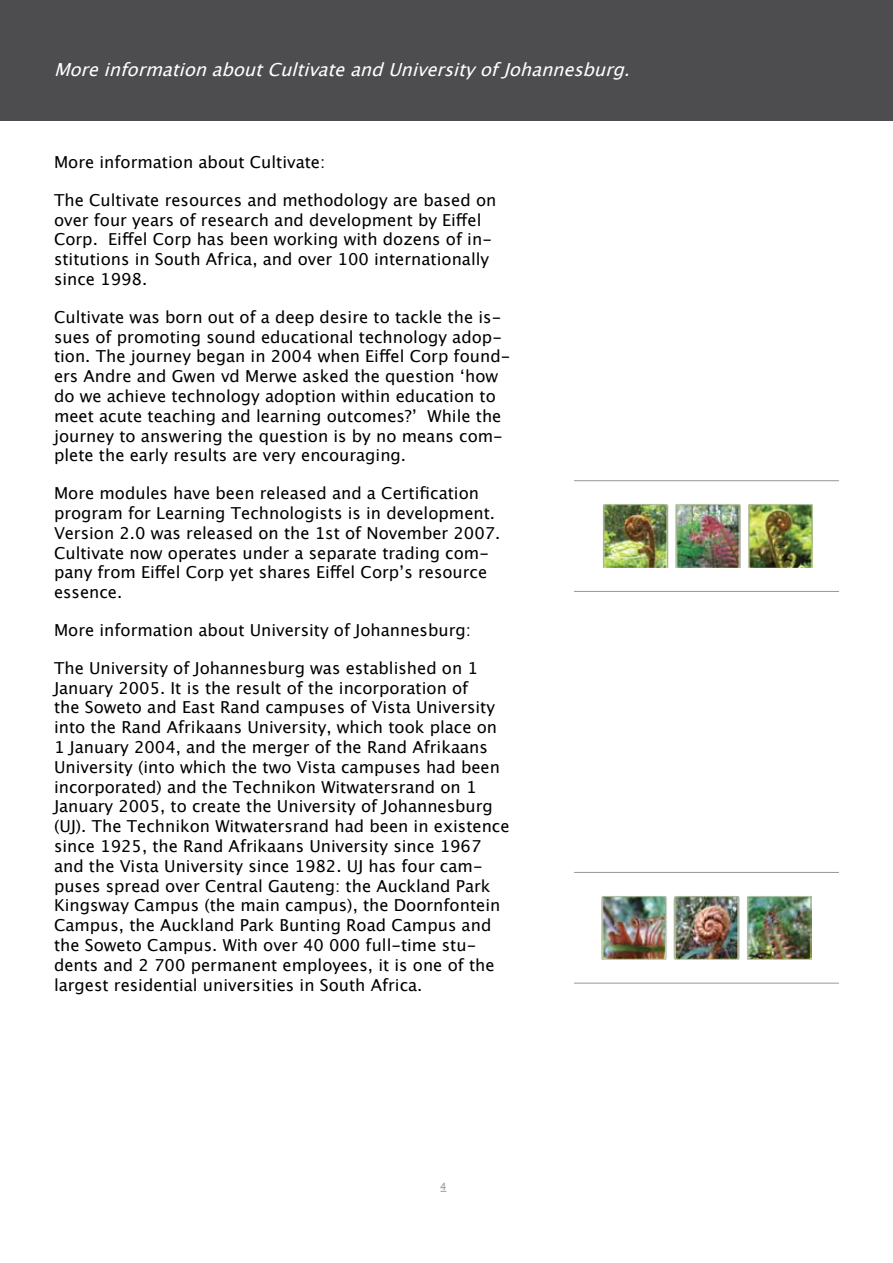
<style>
.page{position:relative;width:893px;height:1263px;background:#fff}
.page>*{position:absolute;margin:0;border:0;box-sizing:border-box;transform-origin:0 0}
.t1{font:italic 18px "Lucida Grande";color:#fff}
.t2{font:16.5px/19.8px "Lucida Grande";color:#000}
.t3{font:10.5px "Arial";color:#95979a}
</style>
<div class="page">
<div style="left:0;top:0;width:893px;height:120px;background:#4d4d4f"></div>
<img style="left:601px;top:895px;width:211px;height:64px">
<hr style="left:574px;top:872px;width:265px;height:1px;background:#95979a">
<hr style="left:574px;top:983px;width:265px;height:1px;background:#95979a">
<img style="left:603px;top:503px;width:209px;height:65px">
<hr style="left:574px;top:480px;width:265px;height:1px;background:#95979a">
<hr style="left:574px;top:591px;width:265px;height:1px;background:#95979a">
<p class="t1" style="left:54px;top:59px;width:586px">MoreinformationaboutCultivateandUniversityofJohannesburg.</p>
<p class="t2" style="left:54px;top:152px;width:273px">More information about Cultivate:</p>
<p class="t2" style="left:54px;top:190px;width:444px">The Cultivate resources and methodology are based on over four years of research and development by Eiffel Corp. Eiffel Corp has been working with dozens of in&shy;stitutions in South Africa, and over 100 internationally since 1998.</p>
<p class="t2" style="left:54px;top:307px;width:458px">Cultivate was born out of a deep desire to tackle the is&shy;sues of promoting sound educational technology adop&shy;tion. The journey began in 2004 when Eiffel Corp found&shy;ers Andre and Gwen vd Merwe asked the question ‘how do we achieve technology adoption within education to meet acute teaching and learning outcomes?’ While the journey to answering the question is by no means com&shy;plete the early results are very encouraging.</p>
<p class="t2" style="left:54px;top:483px;width:448px">More modules have been released and a Certification program for Learning Technologists is in development.<br>Version 2.0 was released on the 1st of November 2007.<br>Cultivate now operates under a separate trading com&shy;pany from Eiffel Corp yet shares Eiffel Corp’s resource essence.</p>
<p class="t2" style="left:54px;top:620px;width:418px">More information about University of Johannesburg:</p>
<p class="t2" style="left:54px;top:658px;width:457px">The University of Johannesburg was established on 1<br>January 2005. It is the result of the incorporation of<br>the Soweto and East Rand campuses of Vista University into the Rand Afrikaans University, which took place on 1 January 2004, and the merger of the Rand Afrikaans University (into which the two Vista campuses had been incorporated) and the Technikon Witwatersrand on 1<br>January 2005, to create the University of Johannesburg (UJ). The Technikon Witwatersrand had been in existence since 1925, the Rand Afrikaans University since 1967 and the Vista University since 1982. UJ has four cam&shy;puses spread over Central Gauteng: the Auckland Park Kingsway Campus (the main campus), the Doornfontein Campus, the Auckland Park Bunting Road Campus and the Soweto Campus. With over 40 000 full-time stu&shy;dents and 2 700 permanent employees, it is one of the largest residential universities in South Africa.</p>
<p class="t3" style="left:441px;top:1179px;width:7px">4</p>
</div>
